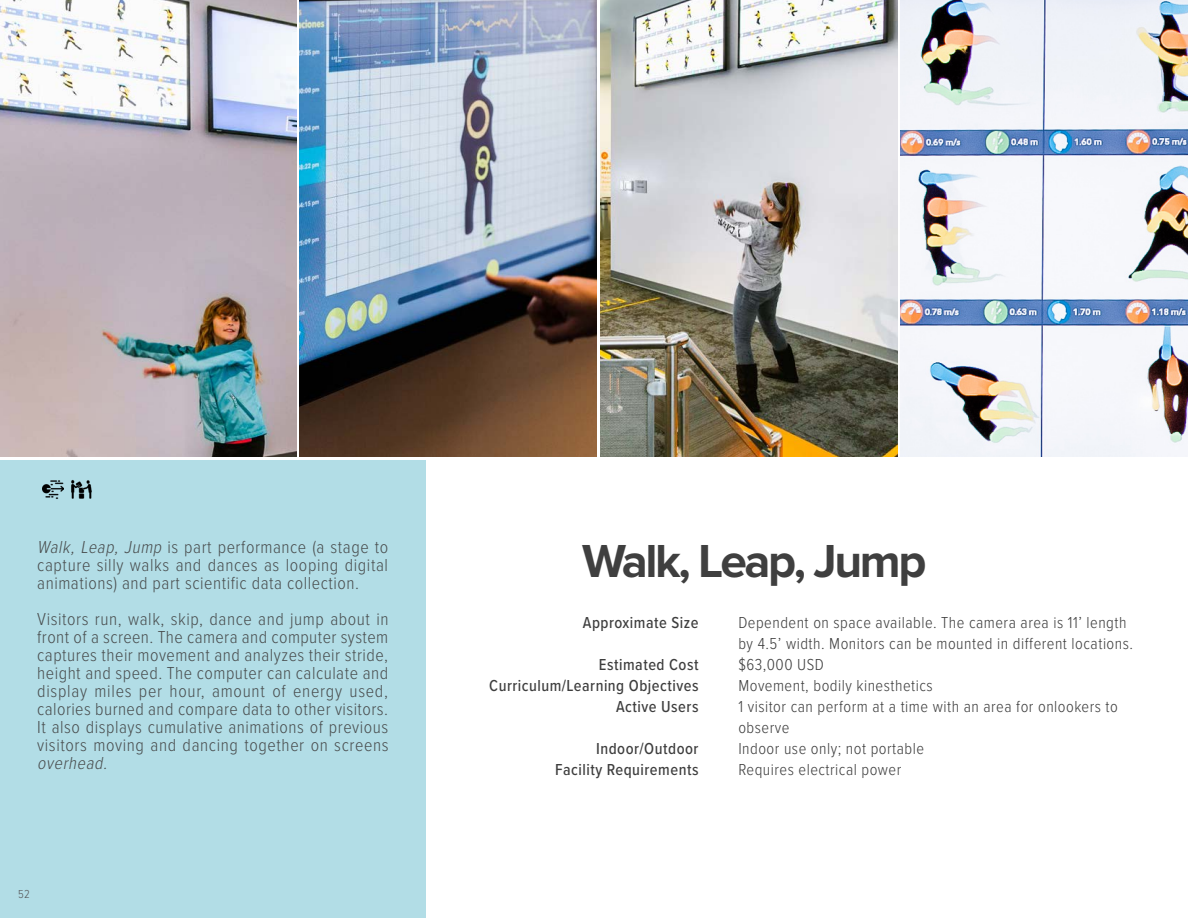
<style>
.page{position:relative;width:1188px;height:918px;background:#fff}
.page>*{position:absolute;margin:0;border:0;box-sizing:border-box;transform-origin:0 0}
.t1{font:700 48px "Proxima Nova";color:#3f3f3f}
.t2{font:300 18px/18px "Proxima Nova Cond";letter-spacing:.03em;color:#3e3e3e;text-align:justify}
.t3{font:italic 300 18px "Proxima Nova Cond";color:#3e3e3e}
.t4{font:300 16.5px/21px "Proxima Nova Cond";letter-spacing:.03em;color:#3e3e3e}
.t5{font:500 16.5px "Proxima Nova Cond";letter-spacing:.03em;color:#3e3e3e}
.t6{font:300 12px "Proxima Nova Cond";color:#57585a}
.s1{font-style:italic}
</style>
<div class="page">
<div style="left:0;top:460px;width:426px;height:458px;background:#b2dde6"></div>
<img style="left:0;top:0;width:296px;height:456px">
<img style="left:600px;top:0;width:297px;height:456px">
<img style="left:901px;top:0;width:287px;height:456px">
<img style="left:300px;top:0;width:297px;height:456px">
<img style="left:71px;top:480px;width:21px;height:19px">
<img style="left:42px;top:480px;width:22px;height:19px">
<p class="t2" style="left:37px;top:537px;width:352px"><span class="s1">Walk, Leap, Jump</span> is part performance (a stage to capture silly walks and dances as looping digital animations) and part scientific data collection.</p>
<p class="t2" style="left:37px;top:609px;width:353px">Visitors run, walk, skip, dance and jump about in front of a screen. The camera and computer system captures their movement and analyzes their stride, height and speed. The computer can calculate and display miles per hour, amount of energy used, calories burned and compare data to other visitors.<br>It also displays cumulative animations of previous visitors moving and dancing together on screens</p>
<p class="t3" style="left:37px;top:750px;width:76px">overhead.</p>
<p class="t6" style="left:18px;top:885px;width:13px">52</p>
<p class="t1" style="left:582px;top:525px;width:346px">Walk, Leap, Jump</p>
<p class="t5" style="left:583px;top:610px;width:117px">Approximate Size</p>
<p class="t5" style="left:599px;top:652px;width:101px">Estimated Cost</p>
<p class="t5" style="left:489px;top:673px;width:211px">Curriculum/Learning Objectives</p>
<p class="t5" style="left:616px;top:694px;width:84px">Active Users</p>
<p class="t5" style="left:596px;top:736px;width:104px">Indoor/Outdoor</p>
<p class="t5" style="left:555px;top:757px;width:145px">Facility Requirements</p>
<p class="t4" style="left:738px;top:611px;width:396px">Dependent on space available. The camera area is 11’ length by 4.5’ width. Monitors can be mounted in different locations.</p>
<p class="t4" style="left:738px;top:653px;width:87px">$63,000 USD</p>
<p class="t4" style="left:738px;top:674px;width:196px">Movement, bodily kinesthetics</p>
<p class="t4" style="left:738px;top:695px;width:381px">1 visitor can perform at a time with an area for onlookers to observe</p>
<p class="t4" style="left:738px;top:737px;width:187px">Indoor use only; not portable</p>
<p class="t4" style="left:738px;top:758px;width:164px">Requires electrical power</p>
</div>
